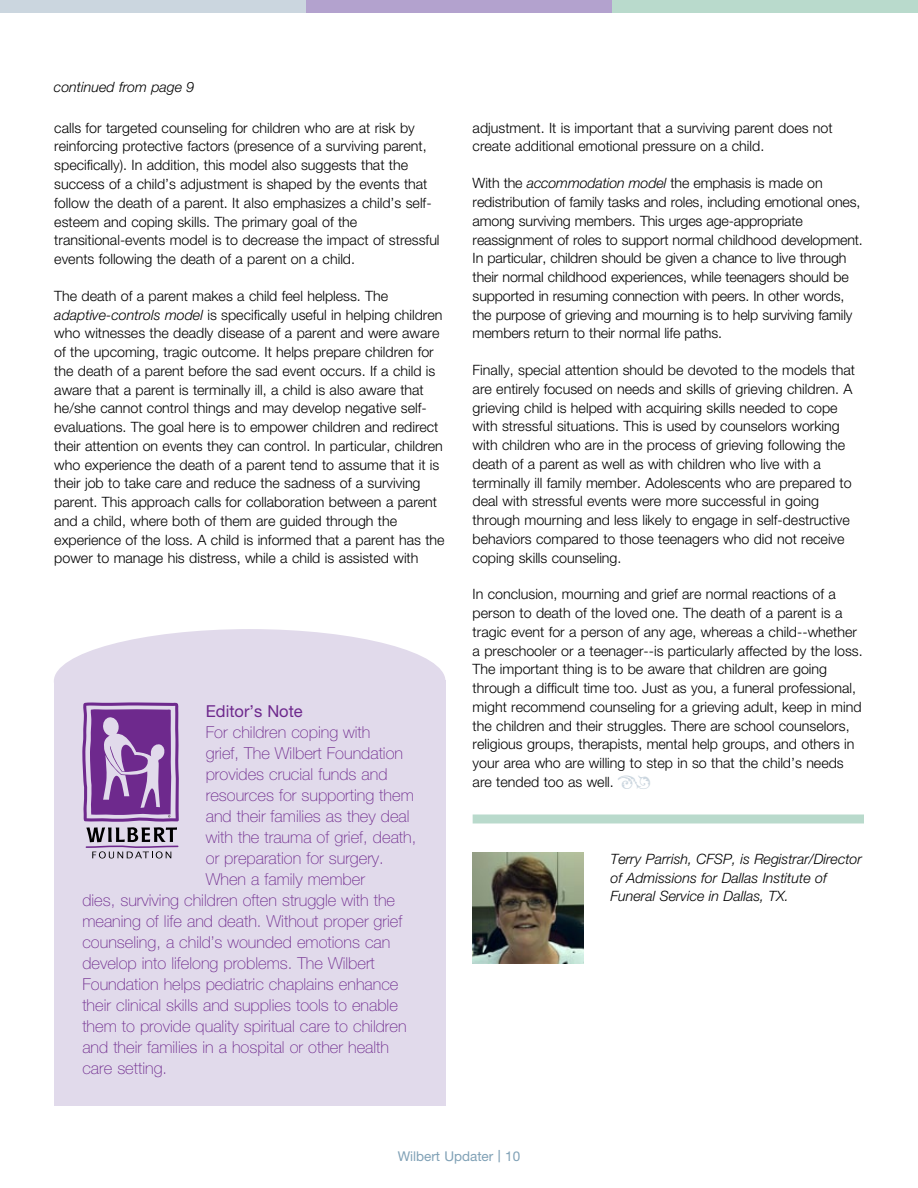
<style>
.page{position:relative;width:918px;height:1188px;background:#fff}
.page>*{position:absolute;margin:0;border:0;box-sizing:border-box;transform-origin:0 0}
.t1{font:100 16.5px "Helvetica Neue";color:#6e298d}
.t2{font:16.5px "Helvetica Neue";color:#6e298d}
.t3{font:300 14.25px/18.8px "Helvetica Neue";color:#000}
.t4{font:italic 300 14.25px/18.8px "Helvetica Neue";color:#000}
.t5{font:13.5px "Helvetica Neue";color:#80a1b6}
.s1{font-style:italic}
.s2{font-size:16.5px}
</style>
<div class="page">
<div style="left:0;top:0;width:306px;height:12px;background:#cbd6df"></div>
<div style="left:306px;top:0;width:306px;height:12px;background:#b3a2ce"></div>
<div style="left:612px;top:0;width:306px;height:12px;background:#b9dacc"></div>
<div style="left:473px;top:814px;width:391px;height:9px;background:#b9dacc"></div>
<div style="left:54px;top:629px;width:392px;height:104px;background:#e1daeb;border-radius:50%"></div>
<div style="left:54px;top:680px;width:392px;height:426px;background:#e1daeb"></div>
<img style="left:472px;top:853px;width:112px;height:111px">
<svg style="left:82px;top:702px;width:97px;height:156px"></svg>
<p class="t4" style="left:54px;top:78px;width:142px">continued from page 9</p>
<p class="t3" style="left:54px;top:118px;width:387px">calls for targeted counseling for children who are at risk by reinforcing protective factors (presence of a surviving parent, specifically). In addition, this model also suggests that the success of a child’s adjustment is shaped by the events that follow the death of a parent. It also emphasizes a child’s self&shy;esteem and coping skills. The primary goal of the transitional-events model is to decrease the impact of stressful events following the death of a parent on a child.</p>
<p class="t3" style="left:54px;top:286px;width:392px">The death of a parent makes a child feel helpless. The <span class="s1">adaptive-controls model</span> is specifically useful in helping children who witnesses the deadly disease of a parent and were aware of the upcoming, tragic outcome. It helps prepare children for the death of a parent before the sad event occurs. If a child is aware that a parent is terminally ill, a child is also aware that he/she cannot control things and may develop negative self&shy;evaluations. The goal here is to empower children and redirect their attention on events they can control. In particular, children who experience the death of a parent tend to assume that it is their job to take care and reduce the sadness of a surviving parent. This approach calls for collaboration between a parent and a child, where both of them are guided through the experience of the loss. A child is informed that a parent has the power to manage his distress, while a child is assisted with</p>
<p class="t2" style="left:206px;top:701px;width:99px">Editor’s Note</p>
<p class="t1" style="left:206px;top:723px;width:166px">For children coping with</p>
<p class="t1" style="left:206px;top:744px;width:199px">grief, The Wilbert Foundation</p>
<p class="t1" style="left:206px;top:765px;width:183px">provides crucial funds and</p>
<p class="t1" style="left:206px;top:786px;width:210px">resources for supporting them</p>
<p class="t1" style="left:206px;top:807px;width:205px">and their families as they deal</p>
<p class="t1" style="left:206px;top:828px;width:212px">with the trauma of grief, death,</p>
<p class="t1" style="left:206px;top:849px;width:180px">or preparation for surgery.</p>
<p class="t1" style="left:206px;top:870px;width:161px">When a family member</p>
<p class="t1" style="left:82px;top:891px;width:314px">dies, surviving children often struggle with the</p>
<p class="t1" style="left:82px;top:912px;width:322px">meaning of life and death. Without proper grief</p>
<p class="t1" style="left:82px;top:933px;width:310px">counseling, a child’s wounded emotions can</p>
<p class="t1" style="left:82px;top:954px;width:294px">develop into lifelong problems. The Wilbert</p>
<p class="t1" style="left:82px;top:975px;width:318px">Foundation helps pediatric chaplains enhance</p>
<p class="t1" style="left:82px;top:996px;width:317px">their clinical skills and supplies tools to enable</p>
<p class="t1" style="left:82px;top:1017px;width:326px">them to provide quality spiritual care to children</p>
<p class="t1" style="left:82px;top:1038px;width:308px">and their families in a hospital or other health</p>
<p class="t1" style="left:82px;top:1059px;width:86px">care setting.</p>
<p class="t3" style="left:473px;top:118px;width:362px">adjustment. It is important that a surviving parent does not create additional emotional pressure on a child.</p>
<p class="t3" style="left:473px;top:173px;width:392px">With the <span class="s1">accommodation model</span> the emphasis is made on redistribution of family tasks and roles, including emotional ones, among surviving members. This urges age-appropriate reassignment of roles to support normal childhood development.<br>In particular, children should be given a chance to live through their normal childhood experiences, while teenagers should be supported in resuming connection with peers. In other words, the purpose of grieving and mourning is to help surviving family members return to their normal life paths.</p>
<p class="t3" style="left:473px;top:360px;width:384px">Finally, special attention should be devoted to the models that are entirely focused on needs and skills of grieving children. A grieving child is helped with acquiring skills needed to cope with stressful situations. This is used by counselors working with children who are in the process of grieving following the death of a parent as well as with children who live with a terminally ill family member. Adolescents who are prepared to deal with stressful events were more successful in going through mourning and less likely to engage in self-destructive behaviors compared to those teenagers who did not receive coping skills counseling.</p>
<p class="t3" style="left:473px;top:585px;width:392px">In conclusion, mourning and grief are normal reactions of a person to death of the loved one. The death of a parent is a tragic event for a person of any age, whereas a child--whether a preschooler or a teenager--is particularly affected by the loss.<br>The important thing is to be aware that children are going through a difficult time too. Just as you, a funeral professional, might recommend counseling for a grieving adult, keep in mind the children and their struggles. There are school counselors, religious groups, therapists, mental help groups, and others in your area who are willing to step in so that the child’s needs are tended too as well.</p>
<p class="t4" style="left:611px;top:849px;width:253px">Terry Parrish, CFSP, is Registrar/Director of Admissions for Dallas Institute of<br>Funeral Service in Dallas, TX.</p>
<p class="t5" style="left:398px;top:1148px;width:124px">Wilbert Updater <span class="s2">|</span> 10</p>
</div>
